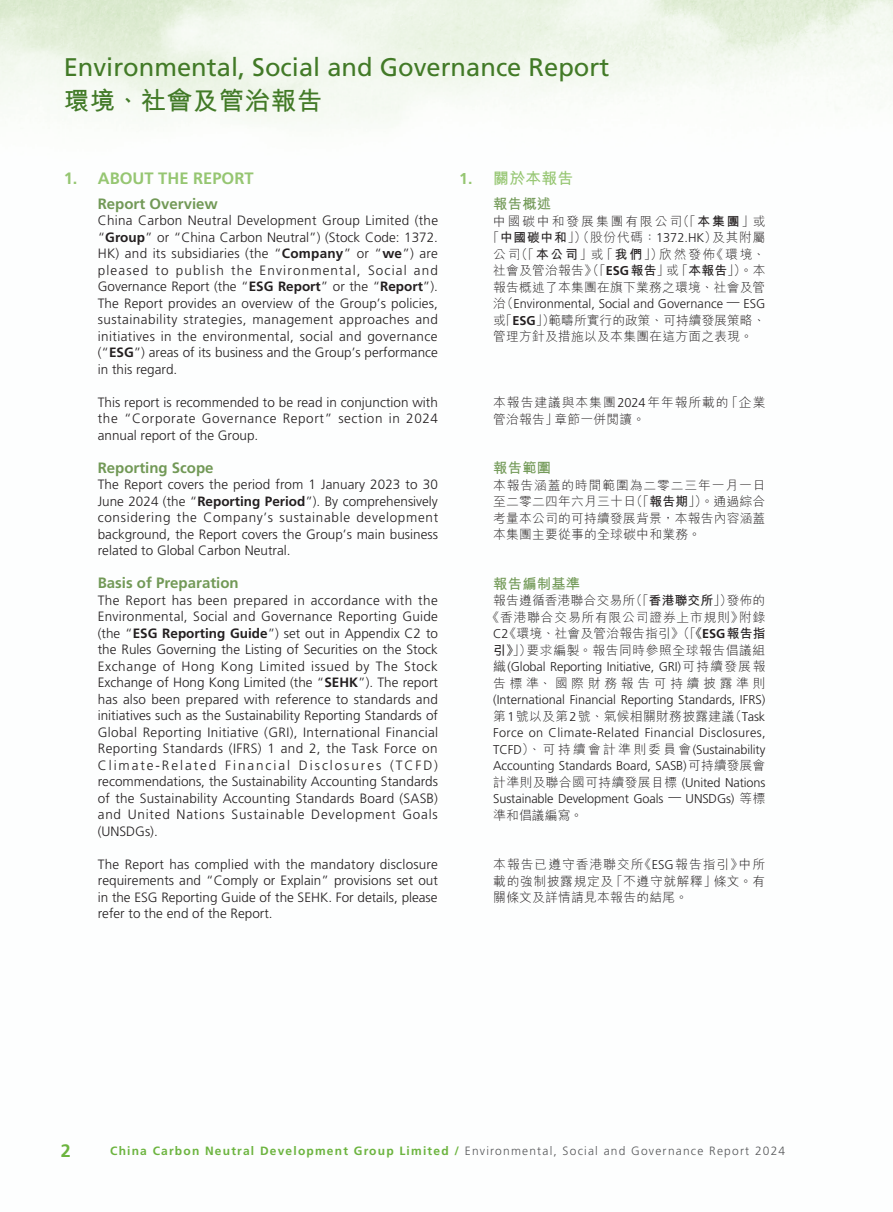
<style>
.page{position:relative;width:893px;height:1212px;background:#fff}
.page>*{position:absolute;margin:0;border:0;box-sizing:border-box;transform-origin:0 0}
.t1{font:25.5px "Frutiger LT Std";color:#427a27}
.t2{font:700 25.5px "M Hei HK";letter-spacing:.02em;color:#427a27}
.t3{font:700 18px "Frutiger LT Std";color:#6cb43f}
._01_H1_E{font:700 16.5px "Frutiger LT Std";color:#96c672}
._001_H1_C{font:700 15.75px "M Hei HK";letter-spacing:.02em;color:#96c672}
._02_H2_E{font:700 15px "Frutiger LT Std";color:#729957}
._002_H2_C{font:700 14.25px "M Hei HK";letter-spacing:.02em;color:#729957}
._00_txt_E{font:300 13.5px/16.5px "Frutiger LT Std";color:#231f20;text-align:justify}
._000_txt_C{font:300 12.75px/16.5px "M Hei HK";letter-spacing:.02em;color:#231f20;text-align:justify}
._000_txt_C-2{font:300 12.75px "Frutiger LT Std";letter-spacing:-.01em;color:#231f20}
._000_txt_C-3{font:300 12.75px "Frutiger LT Std";letter-spacing:.025em;color:#231f20}
._000_txt_C-4{font:300 12.75px/16.5px "M Hei HK";letter-spacing:.075em;color:#231f20}
._000_txt_C-5{font:300 12.75px "M Hei HK";letter-spacing:.045em;color:#231f20}
._000_txt_C-6{font:300 12.75px "M Hei HK";letter-spacing:.065em;color:#231f20}
._000_txt_C-7{font:300 12.75px "M Hei HK";letter-spacing:.29em;color:#231f20}
.t4{font:300 12px "Frutiger LT Std";letter-spacing:.1em;color:#57585a}
.s1{font-weight:700}
.s2{font-family:"Frutiger LT Std"}
.s3{font-family:"Frutiger LT Std";font-weight:700}
.s4{font-family:"M Hei HK"}
.s5{font-weight:700;color:#6cb43f}
</style>
<div class="page">
<p class="t1" style="left:64px;top:53px;width:547px">Environmental, Social and Governance Report</p>
<p class="t2" style="left:64px;top:82px;width:260px">環境、社會及管治報告</p>
<p class="_01_H1_E" style="left:64px;top:168px;width:191px">1. ABOUT THE REPORT</p>
<p class="_02_H2_E" style="left:98px;top:195px;width:122px">Report Overview</p>
<p class="_00_txt_E" style="left:98px;top:213px;width:342px">China Carbon Neutral Development Group Limited (the “<span class="s1">Group</span>” or “China Carbon Neutral”) (Stock Code: 1372.<br>HK) and its subsidiaries (the “<span class="s1">Company</span>” or “<span class="s1">we</span>”) are pleased to publish the Environmental, Social and Governance Report (the “<span class="s1">ESG Report</span>” or the “<span class="s1">Report</span>”).<br>The Report provides an overview of the Group’s policies, sustainability strategies, management approaches and initiatives in the environmental, social and governance (“<span class="s1">ESG</span>”) areas of its business and the Group’s performance in this regard.</p>
<p class="_00_txt_E" style="left:98px;top:394px;width:342px">This report is recommended to be read in conjunction with the “Corporate Governance Report” section in 2024 annual report of the Group.</p>
<p class="_02_H2_E" style="left:98px;top:459px;width:117px">Reporting Scope</p>
<p class="_00_txt_E" style="left:98px;top:477px;width:342px">The Report covers the period from 1 January 2023 to 30<br>June 2024 (the “<span class="s1">Reporting Period</span>”). By comprehensively considering the Company’s sustainable development background, the Report covers the Group’s main business related to Global Carbon Neutral.</p>
<p class="_02_H2_E" style="left:98px;top:574px;width:142px">Basis of Preparation</p>
<p class="_00_txt_E" style="left:98px;top:592px;width:342px">The Report has been prepared in accordance with the Environmental, Social and Governance Reporting Guide (the “<span class="s1">ESG Reporting Guide</span>”) set out in Appendix C2 to the Rules Governing the Listing of Securities on the Stock Exchange of Hong Kong Limited issued by The Stock Exchange of Hong Kong Limited (the “<span class="s1">SEHK</span>”). The report has also been prepared with reference to standards and initiatives such as the Sustainability Reporting Standards of Global Reporting Initiative (GRI), International Financial Reporting Standards (IFRS) 1 and 2, the Task Force on Climate-Related Financial Disclosures (TCFD) recommendations, the Sustainability Accounting Standards of the Sustainability Accounting Standards Board (SASB) and United Nations Sustainable Development Goals (UNSDGs).</p>
<p class="_00_txt_E" style="left:98px;top:856px;width:342px">The Report has complied with the mandatory disclosure requirements and “Comply or Explain” provisions set out in the ESG Reporting Guide of the SEHK. For details, please refer to the end of the Report.</p>
<p class="_001_H1_C" style="left:459px;top:167px;width:116px"><span class="s2">1.</span> 關於本報告</p>
<p class="_002_H2_C" style="left:493px;top:194px;width:59px">報告概述</p>
<p class="_000_txt_C" style="left:487px;top:213px;width:280px;text-align:center">中國碳中和發展集團有限公司（「<span class="s1">本集團</span>」或「<span class="s1">中國碳中和</span>」）（股份代碼：<span class="s2">1372.HK</span>）及其附屬公司（「<span class="s1">本公司</span>」或「<span class="s1">我們</span>」）欣然發佈《環境、社會及管治報告》（「<span class="s3">ESG</span><span class="s1">報告</span>」或「<span class="s1">本報告</span>」）。本報告概述了本集團在旗下業務之環境、社會及管治（<span class="s2">Environmental, Social and Governance </span><sup>—</sup> <span class="s2">ESG</span>或「<span class="s3">ESG</span>」）範疇所實行的政策、可持續發展策略、管理方針及措施以及本集團在這方面之表現。</p>
<p class="_000_txt_C-4" style="left:493px;top:394px;width:274px">本報告建議與本集團<span class="s2">2024</span>年年報所載的「企業管治報告」章節一併閱讀。</p>
<p class="_002_H2_C" style="left:493px;top:458px;width:59px">報告範圍</p>
<p class="_000_txt_C" style="left:493px;top:477px;width:274px">本報告涵蓋的時間範圍為二零二三年一月一日至二零二四年六月三十日（「<span class="s1">報告期</span>」）。通過綜合考量本公司的可持續發展背景，本報告內容涵蓋本集團主要從事的全球碳中和業務。</p>
<p class="_002_H2_C" style="left:493px;top:573px;width:88px">報告編制基準</p>
<p class="_000_txt_C" style="left:493px;top:592px;width:274px">報告遵循香港聯合交易所（「<span class="s1">香港聯交所</span>」）發佈的</p>
<p class="_000_txt_C-6" style="left:487px;top:610px;width:280px">《香港聯合交易所有限公司證券上市規則》附錄</p>
<p class="_000_txt_C" style="left:493px;top:625px;width:274px"><span class="s2">C2</span>《環境、社會及管治報告指引》（「<span class="s1">《</span><span class="s3">ESG</span><span class="s1">報告指</span></p>
<p class="_000_txt_C-5" style="left:493px;top:643px;width:274px"><span class="s1">引》</span>」）要求編製。報告同時參照全球報告倡議組</p>
<p class="_000_txt_C-2" style="left:493px;top:660px;width:274px"><span class="s4">織</span>(Global Reporting Initiative, GRI)<span class="s4">可持續發展報</span></p>
<p class="_000_txt_C-7" style="left:493px;top:676px;width:274px">告標準、國際財務報告可持續披露準則</p>
<p class="_000_txt_C-2" style="left:493px;top:693px;width:273px">(International Financial Reporting Standards, IFRS)</p>
<p class="_000_txt_C" style="left:493px;top:708px;width:274px">第<span class="s2">1</span>號以及第<span class="s2">2</span>號、氣候相關財務披露建議（<span class="s2">Task</span></p>
<p class="_000_txt_C-3" style="left:493px;top:726px;width:274px">Force on Climate-Related Financial Disclosures,</p>
<p class="_000_txt_C-2" style="left:493px;top:742px;width:274px">TCFD<span class="s4">）、可持續會計準則委員會</span>(Sustainability</p>
<p class="_000_txt_C-2" style="left:493px;top:759px;width:274px">Accounting Standards Board, SASB)<span class="s4">可持續發展會</span></p>
<p class="_000_txt_C" style="left:493px;top:774px;width:274px">計準則及聯合國可持續發展目標 <span class="s2">(United Nations</span></p>
<p class="_000_txt_C-2" style="left:493px;top:792px;width:274px">Sustainable Development Goals — UNSDGs) <span class="s4">等標</span></p>
<p class="_000_txt_C" style="left:493px;top:807px;width:91px">準和倡議編寫。</p>
<p class="_000_txt_C" style="left:493px;top:856px;width:274px">本報告已遵守香港聯交所《<span class="s2">ESG</span>報告指引》中所載的強制披露規定及「不遵守就解釋」條文。有關條文及詳情請見本報告的結尾。</p>
<p class="t3" style="left:61px;top:1140px;width:12px">2</p>
<p class="t4" style="left:110px;top:1144px;width:677px"><span class="s5">China Carbon Neutral Development Group Limited /</span> Environmental, Social and Governance Report 2024</p>
</div>
